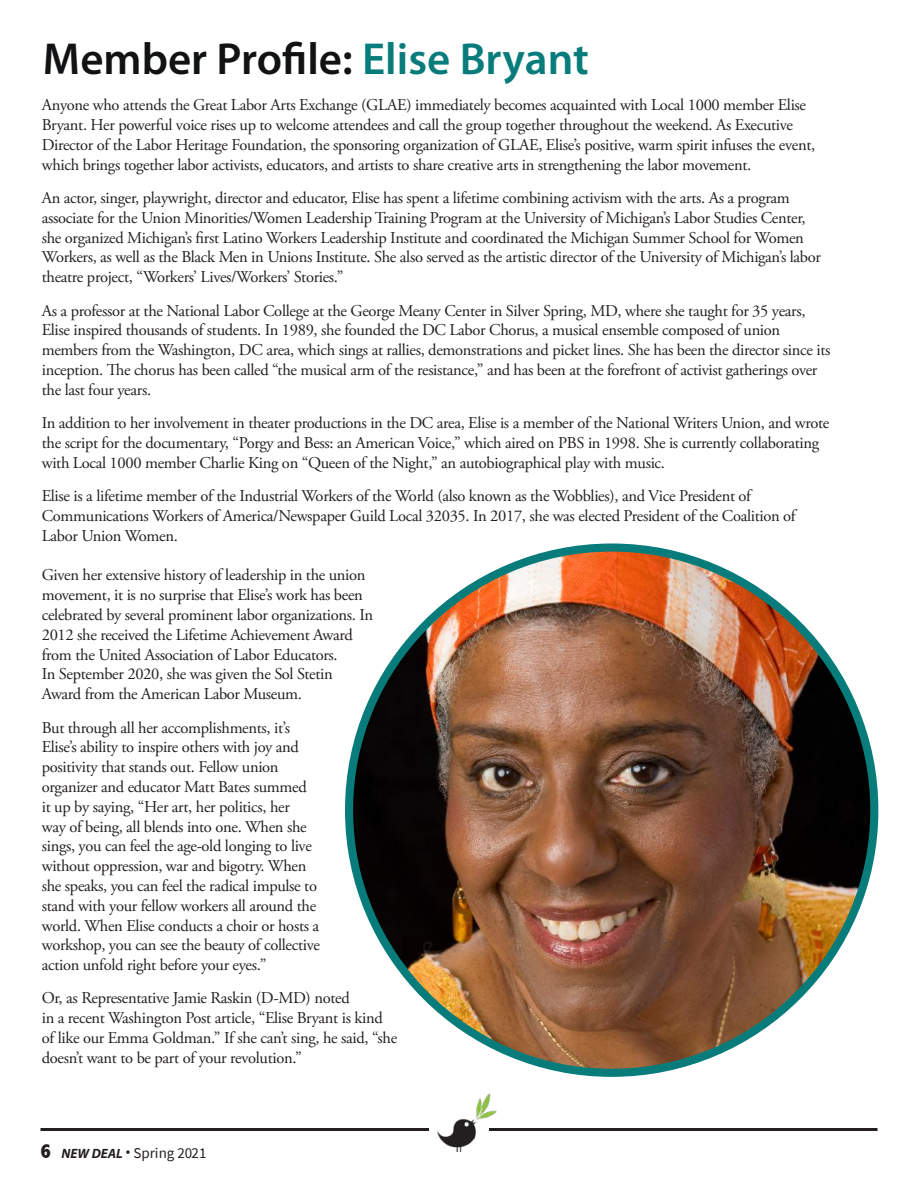
<style>
.page{position:relative;width:918px;height:1188px;background:#fff}
.page>*{position:absolute;margin:0;border:0;box-sizing:border-box;transform-origin:0 0}
.t1{font:600 45px "Myriad Pro";color:#111213}
.t2{font:16.5px/19.8px "Adobe Garamond Pro";letter-spacing:-.02em;color:#241f1f}
.t3{font:15px "Source Sans Pro";color:#241f1f}
.s1{color:#077c7a}
.s2{font-family:"Abadi";font-weight:800;font-stretch:condensed;font-size:21px}
.s3{font-family:"Myriad Pro";font-weight:700;font-style:italic;font-size:13.5px}
</style>
<div class="page">
<hr style="left:40px;top:1128px;width:838px;height:3px;background:#241f1f">
<div style="left:429px;top:1120px;width:60px;height:48px;background:#fff"></div>
<img style="left:437px;top:1094px;width:60px;height:58px">
<svg style="left:315px;top:531px;width:558px;height:558px"></svg>
<img style="left:349px;top:548px;width:525px;height:525px;border-radius:263px">
<h1 class="t1" style="left:43px;top:31px;width:548px">Member Profile: <span class="s1">Elise Bryant</span></h1>
<p class="t2" style="left:42px;top:96px;width:775px">Anyone who attends the Great Labor Arts Exchange (GLAE) immediately becomes acquainted with Local 1000 member Elise Bryant. Her powerful voice rises up to welcome attendees and call the group together throughout the weekend. As Executive Director of the Labor Heritage Foundation, the sponsoring organization of GLAE, Elise’s positive, warm spirit infuses the event, which brings together labor activists, educators, and artists to share creative arts in strengthening the labor movement.</p>
<p class="t2" style="left:42px;top:189px;width:781px">An actor, singer, playwright, director and educator, Elise has spent a lifetime combining activism with the arts. As a program associate for the Union Minorities/Women Leadership Training Program at the University of Michigan’s Labor Studies Center, she organized Michigan’s first Latino Workers Leadership Institute and coordinated the Michigan Summer School for Women Workers, as well as the Black Men in Unions Institute. She also served as the artistic director of the University of Michigan’s labor theatre project, “Workers’ Lives/Workers’ Stories.”</p>
<p class="t2" style="left:42px;top:301px;width:790px">As a professor at the National Labor College at the George Meany Center in Silver Spring, MD, where she taught for 35 years, Elise inspired thousands of students. In 1989, she founded the DC Labor Chorus, a musical ensemble composed of union members from the Washington, DC area, which sings at rallies, demonstrations and picket lines. She has been the director since its inception. The chorus has been called “the musical arm of the resistance,” and has been at the forefront of activist gatherings over the last four years.</p>
<p class="t2" style="left:42px;top:414px;width:789px">In addition to her involvement in theater productions in the DC area, Elise is a member of the National Writers Union, and wrote the script for the documentary, “Porgy and Bess: an American Voice,” which aired on PBS in 1998. She is currently collaborating with Local 1000 member Charlie King on “Queen of the Night,” an autobiographical play with music.</p>
<p class="t2" style="left:42px;top:486px;width:755px">Elise is a lifetime member of the Industrial Workers of the World (also known as the Wobblies), and Vice President of<br>Communications Workers of America/Newspaper Guild Local 32035. In 2017, she was elected President of the Coalition of<br>Labor Union Women.</p>
<p class="t2" style="left:42px;top:566px;width:333px">Given her extensive history of leadership in the union movement, it is no surprise that Elise’s work has been celebrated by several prominent labor organizations. In 2012 she received the Lifetime Achievement Award from the United Association of Labor Educators.<br>In September 2020, she was given the Sol Stetin Award from the American Labor Museum.</p>
<p class="t2" style="left:42px;top:718px;width:280px">But through all her accomplishments, it’s Elise’s ability to inspire others with joy and positivity that stands out. Fellow union organizer and educator Matt Bates summed<br>it up by saying, “Her art, her politics, her<br>way of being, all blends into one. When she sings, you can feel the age-old longing to live without oppression, war and bigotry. When she speaks, you can feel the radical impulse to stand with your fellow workers all around the world. When Elise conducts a choir or hosts a workshop, you can see the beauty of collective action unfold right before your eyes.”</p>
<p class="t2" style="left:42px;top:989px;width:357px">Or, as Representative Jamie Raskin (D-MD) noted<br>in a recent Washington Post article, “Elise Bryant is kind of like our Emma Goldman.” If she can’t sing, he said, “she doesn’t want to be part of your revolution.”</p>
<p class="t3" style="left:41px;top:1143px;width:167px"><span class="s2">6</span> <span class="s3">NEW DEAL</span> • Spring 2021</p>
</div>
